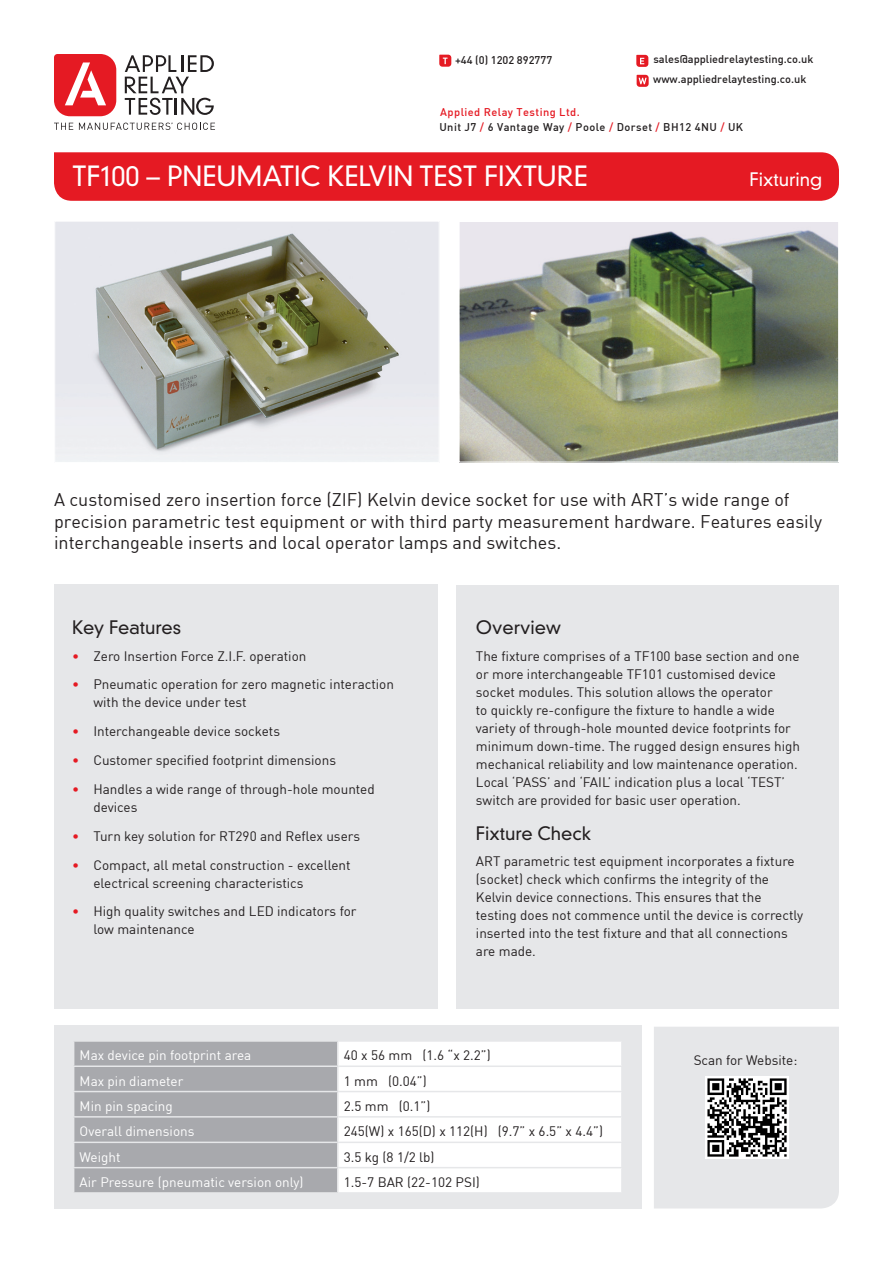
<style>
.page{position:relative;width:893px;height:1263px;background:#fff}
.page>*{position:absolute;margin:0;border:0;box-sizing:border-box;transform-origin:0 0}
.t1{font:300 27px "DIN Neuzeit Grotesk";color:#fff}
.Intro_Copy{font:18px/21.6px "DIN";color:#231f20}
.Headings{font:300 18px "DIN Neuzeit Grotesk";color:#231f20}
.Title_right_hand_tex{font:300 18px "DIN Neuzeit Grotesk";color:#fff}
.Front_Body_Copy{font:13.5px/18px "DIN";color:#231f20}
.Specification_table{font:13.5px "DIN";color:#fff}
.Specification_table-2{font:13.5px "DIN";color:#231f20}
.t2{font:500 11.1px "DIN";color:#231f20}
.t3{font:500 11.1px "DIN";letter-spacing:.04em;color:#231f20}
.t4{font:500 11.1px "DIN";letter-spacing:.04em;color:#e51a23}
.s1{color:#e51a23}
</style>
<div class="page">
<svg style="left:54px;top:123px;width:19px;height:7px"></svg>
<svg style="left:79px;top:123px;width:136px;height:7px"></svg>
<div style="left:54px;top:1026px;width:587px;height:183px;background:#e6e7e9"></div>
<div style="left:654px;top:1027px;width:185px;height:181px;background:#e6e7e9"></div>
<img style="left:706px;top:1076px;width:83px;height:83px">
<svg style="left:54px;top:54px;width:62px;height:62px"></svg>
<svg style="left:125px;top:55px;width:89px;height:60px"></svg>
<div style="left:54px;top:584px;width:383px;height:425px;background:#e6e7e9"></div>
<div style="left:456px;top:585px;width:383px;height:424px;background:#e6e7e9"></div>
<div style="left:54px;top:152px;width:785px;height:49px;background:#e51a23"></div>
<svg style="left:74px;top:1041px;width:547px;height:151px;background:#d6d6d8"></svg>
<hr style="left:338px;top:1167px;width:285px;height:1px;background:#e6e7e9">
<hr style="left:337px;top:1168px;width:2px;height:24px;background:#e6e7e9">
<img style="left:57px;top:223px;width:380px;height:237px">
<div style="left:55px;top:221px;width:384px;height:241px;border:1px solid #fff"></div>
<img style="left:461px;top:223px;width:376px;height:237px">
<div style="left:459px;top:221px;width:380px;height:241px;border:1px solid #fff"></div>
<svg style="left:439px;top:55px;width:12px;height:12px"></svg>
<svg style="left:637px;top:75px;width:12px;height:12px"></svg>
<svg style="left:636px;top:55px;width:12px;height:12px"></svg>
<p class="t2" style="left:455px;top:53px;width:99px">+44 (0) 1202 892777</p>
<p class="t2" style="left:653px;top:52px;width:162px">sales@appliedrelaytesting.co.uk</p>
<p class="t2" style="left:653px;top:72px;width:155px">www.appliedrelaytesting.co.uk</p>
<p class="t4" style="left:440px;top:105px;width:141px">Applied Relay Testing Ltd.</p>
<p class="t3" style="left:439px;top:120px;width:305px">Unit J7 <span class="s1">/</span> 6 Vantage Way <span class="s1">/</span> Poole <span class="s1">/</span> Dorset <span class="s1">/</span> BH12 4NU <span class="s1">/</span> UK</p>
<p class="t1" style="left:72px;top:160px;width:517px">TF100 – PNEUMATIC KELVIN TEST FIXTURE</p>
<p class="Title_right_hand_tex" style="left:749px;top:169px;width:74px">Fixturing</p>
<p class="Intro_Copy" style="left:54px;top:488px;width:770px">A customised zero insertion force (ZIF) Kelvin device socket for use with ART’s wide range of precision parametric test equipment or with third party measurement hardware. Features easily interchangeable inserts and local operator lamps and switches.</p>
<p class="Headings" style="left:72px;top:617px;width:111px">Key Features</p>
<p class="Front_Body_Copy" style="left:72px;top:646px;width:236px"><span class="s1">•</span> Zero Insertion Force Z.I.F. operation</p>
<p class="Front_Body_Copy" style="left:93px;top:675px;width:302px;text-indent:-21px"><span class="s1">•</span> Pneumatic operation for zero magnetic interaction with the device under test</p>
<p class="Front_Body_Copy" style="left:72px;top:722px;width:209px"><span class="s1">•</span> Interchangeable device sockets</p>
<p class="Front_Body_Copy" style="left:72px;top:751px;width:265px"><span class="s1">•</span> Customer specified footprint dimensions</p>
<p class="Front_Body_Copy" style="left:93px;top:780px;width:283px;text-indent:-21px"><span class="s1">•</span> Handles a wide range of through-hole mounted devices</p>
<p class="Front_Body_Copy" style="left:72px;top:826px;width:289px"><span class="s1">•</span> Turn key solution for RT290 and Reflex users</p>
<p class="Front_Body_Copy" style="left:93px;top:855px;width:259px;text-indent:-21px"><span class="s1">•</span> Compact, all metal construction - excellent electrical screening characteristics</p>
<p class="Front_Body_Copy" style="left:93px;top:902px;width:265px;text-indent:-21px"><span class="s1">•</span> High quality switches and LED indicators for low maintenance</p>
<p class="Headings" style="left:476px;top:617px;width:87px">Overview</p>
<p class="Front_Body_Copy" style="left:476px;top:646px;width:326px">The fixture comprises of a TF100 base section and one or more interchangeable TF101 customised device socket modules. This solution allows the operator<br>to quickly re-configure the fixture to handle a wide variety of through-hole mounted device footprints for minimum down-time. The rugged design ensures high mechanical reliability and low maintenance operation.<br>Local ‘PASS’ and ‘FAIL’ indication plus a local ‘TEST’ switch are provided for basic user operation.</p>
<p class="Headings" style="left:476px;top:822px;width:117px">Fixture Check</p>
<p class="Front_Body_Copy" style="left:476px;top:852px;width:329px">ART parametric test equipment incorporates a fixture (socket) check which confirms the integrity of the Kelvin device connections. This ensures that the testing does not commence until the device is correctly inserted into the test fixture and that all connections are made.</p>
<p class="Specification_table" style="left:80px;top:1047px;width:173px">Max device pin footprint area</p>
<p class="Specification_table-2" style="left:344px;top:1047px;width:148px">40 x 56 mm (1.6 “x 2.2”)</p>
<p class="Specification_table" style="left:80px;top:1072px;width:105px">Max pin diameter</p>
<p class="Specification_table-2" style="left:344px;top:1072px;width:84px">1 mm (0.04”)</p>
<p class="Specification_table" style="left:80px;top:1097px;width:95px">Min pin spacing</p>
<p class="Specification_table-2" style="left:344px;top:1097px;width:88px">2.5 mm (0.1”)</p>
<p class="Specification_table" style="left:80px;top:1123px;width:116px">Overall dimensions</p>
<p class="Specification_table-2" style="left:344px;top:1123px;width:261px">245(W) x 165(D) x 112(H) (9.7” x 6.5” x 4.4”)</p>
<p class="Specification_table" style="left:80px;top:1148px;width:42px">Weight</p>
<p class="Specification_table-2" style="left:344px;top:1148px;width:92px">3.5 kg (8 1/2 lb)</p>
<p class="Specification_table" style="left:80px;top:1174px;width:225px">Air Pressure (pneumatic version only)</p>
<p class="Specification_table-2" style="left:344px;top:1174px;width:138px">1.5-7 BAR (22-102 PSI)</p>
<p class="Front_Body_Copy" style="left:694px;top:1051px;width:105px">Scan for Website:</p>
</div>
